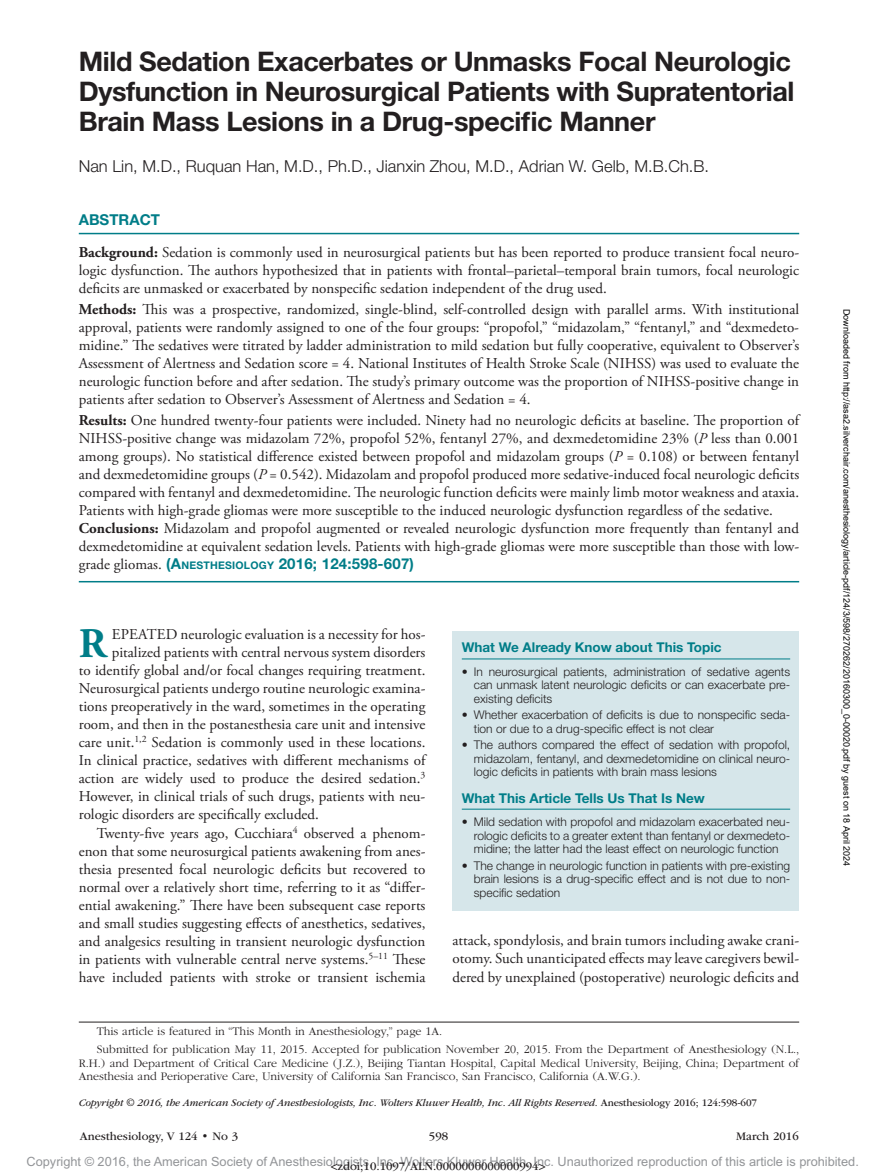
<style>
.page{position:relative;width:878px;height:1175px;background:#fff}
.page>*{position:absolute;margin:0;border:0;box-sizing:border-box;transform-origin:0 0}
.t1{font:700 42.15px "Adobe Garamond Pro";color:#007d88}
.t2{font:700 27px/30px "Helvetica Neue LT Std";letter-spacing:-.015em;color:#231f20}
.t3{font:300 16.5px "Helvetica Neue LT Std";color:#231f20}
.t4{font:15px/18px "Adobe Garamond Pro";color:#231f20;text-align:justify}
.t5{font:700 15px "Helvetica Neue LT Std";letter-spacing:.015em;color:#007d88}
.t6{font:700 13.5px "Helvetica Neue LT Std";color:#007d88}
.t7{font:12.75px "Arial MT Std";color:#939598}
.t8{font:300 12px/13.5px "Helvetica Neue LT Std";color:#231f20;text-align:justify}
.t9{font:300 12px/18px "ITC Garamond Std";color:#231f20}
.t10{font:12px "ITC Garamond Std";color:#231f20}
.t11{font:italic 10.5px "ITC Garamond Std";letter-spacing:-.01em;color:#231f20}
.t12{font:9px "Arial";color:#000}
.s1{font-weight:700}
.s2{font-style:italic}
.s3{font-family:"Adobe Garamond Pro";font-weight:400;color:#231f20}
.s4{font-size:10.5px}
.s5{font-style:normal}
</style>
<div class="page">
<div style="left:452px;top:631px;width:347px;height:279px;background:#d6e6ea"></div>
<hr style="left:462px;top:658px;width:328px;height:1px;background:#007d88">
<hr style="left:462px;top:808px;width:328px;height:1px;background:#007d88">
<hr style="left:79px;top:233px;width:720px;height:1px;background:#007d88">
<hr style="left:79px;top:581px;width:720px;height:1px;background:#007d88">
<hr style="left:79px;top:1021px;width:720px;height:1px;background:#231f20">
<h2 class="t2" style="left:79px;top:46px;width:717px">Mild Sedation Exacerbates or Unmasks Focal Neurologic<br>Dysfunction in Neurosurgical Patients with Supratentorial<br>Brain Mass Lesions in a Drug-specific Manner</h2>
<p class="t3" style="left:79px;top:156px;width:631px">Nan Lin, M.D., Ruquan Han, M.D., Ph.D., Jianxin Zhou, M.D., Adrian W. Gelb, M.B.Ch.B.</p>
<p class="t5" style="left:79px;top:211px;width:83px">ABSTRACT</p>
<p class="t4" style="left:79px;top:243px;width:721px"><span class="s1">Background:</span> Sedation is commonly used in neurosurgical patients but has been reported to produce transient focal neuro&shy;logic dysfunction. The authors hypothesized that in patients with frontal–parietal–temporal brain tumors, focal neurologic deficits are unmasked or exacerbated by nonspecific sedation independent of the drug used.</p>
<p class="t4" style="left:79px;top:300px;width:722px"><span class="s1">Methods:</span> This was a prospective, randomized, single-blind, self-controlled design with parallel arms. With institutional approval, patients were randomly assigned to one of the four groups: “propofol,” “midazolam,” “fentanyl,” and “dexmedeto&shy;midine.” The sedatives were titrated by ladder administration to mild sedation but fully cooperative, equivalent to Observer’s Assessment of Alertness and Sedation score = 4. National Institutes of Health Stroke Scale (NIHSS) was used to evaluate the neurologic function before and after sedation. The study’s primary outcome was the proportion of NIHSS-positive change in patients after sedation to Observer’s Assessment of Alertness and Sedation = 4.</p>
<p class="t4" style="left:79px;top:411px;width:722px;text-align:left"><span class="s1">Results:</span> One hundred twenty-four patients were included. Ninety had no neurologic deficits at baseline. The proportion of NIHSS-positive change was midazolam 72%, propofol 52%, fentanyl 27%, and dexmedetomidine 23% (<span class="s2">P</span> less than 0.001 among groups). No statistical difference existed between propofol and midazolam groups (<span class="s2">P</span> = 0.108) or between fentanyl and dexmedetomidine groups (<span class="s2">P</span> = 0.542). Midazolam and propofol produced more sedative-induced focal neurologic deficits compared with fentanyl and dexmedetomidine. The neurologic function deficits were mainly limb motor weakness and ataxia.<br>Patients with high-grade gliomas were more susceptible to the induced neurologic dysfunction regardless of the sedative.<br><span class="s1">Conclusions:</span> Midazolam and propofol augmented or revealed neurologic dysfunction more frequently than fentanyl and dexmedetomidine at equivalent sedation levels. Patients with high-grade gliomas were more susceptible than those with low-</p>
<p class="t5" style="left:79px;top:554px;width:337px"><span class="s3">grade gliomas.</span> (A<span class="s4">NESTHESIOLOGY</span> 2016; 124:598-607)</p>
<h1 class="t1" style="left:79px;top:619px;width:29px">R</h1>
<p class="t4" style="left:112px;top:625px;width:315px">EPEATED neurologic evaluation is a necessity for hos-</p>
<p class="t4" style="left:112px;top:643px;width:315px">pitalized patients with central nervous system disorders</p>
<p class="t4" style="left:79px;top:661px;width:348px">to identify global and/or focal changes requiring treatment.</p>
<p class="t4" style="left:79px;top:680px;width:348px">Neurosurgical patients undergo routine neurologic examina-</p>
<p class="t4" style="left:79px;top:698px;width:348px">tions preoperatively in the ward, sometimes in the operating</p>
<p class="t4" style="left:79px;top:716px;width:348px">room, and then in the postanesthesia care unit and intensive</p>
<p class="t4" style="left:79px;top:734px;width:348px">care unit.<sup>1,2</sup> Sedation is commonly used in these locations.</p>
<p class="t4" style="left:79px;top:752px;width:348px">In clinical practice, sedatives with different mechanisms of</p>
<p class="t4" style="left:79px;top:770px;width:348px">action are widely used to produce the desired sedation.<sup>3</sup></p>
<p class="t4" style="left:79px;top:788px;width:348px">However, in clinical trials of such drugs, patients with neu-</p>
<p class="t4" style="left:79px;top:806px;width:242px">rologic disorders are specifically excluded.</p>
<p class="t4" style="left:97px;top:824px;width:330px">Twenty-five years ago, Cucchiara<sup>4</sup> observed a phenom-</p>
<p class="t4" style="left:79px;top:842px;width:348px">enon that some neurosurgical patients awakening from anes-</p>
<p class="t4" style="left:79px;top:860px;width:348px">thesia presented focal neurologic deficits but recovered to</p>
<p class="t4" style="left:79px;top:878px;width:348px">normal over a relatively short time, referring to it as “differ-</p>
<p class="t4" style="left:79px;top:896px;width:348px">ential awakening.” There have been subsequent case reports</p>
<p class="t4" style="left:79px;top:914px;width:348px">and small studies suggesting effects of anesthetics, sedatives,</p>
<p class="t4" style="left:79px;top:932px;width:348px">and analgesics resulting in transient neurologic dysfunction</p>
<p class="t4" style="left:79px;top:950px;width:348px">in patients with vulnerable central nerve systems.<sup>5–11</sup> These</p>
<p class="t4" style="left:79px;top:968px;width:348px">have included patients with stroke or transient ischemia</p>
<p class="t6" style="left:462px;top:639px;width:261px">What We Already Know about This Topic</p>
<p class="t8" style="left:474px;top:664px;width:318px;text-indent:-12px">• In neurosurgical patients, administration of sedative agents can unmask latent neurologic deficits or can exacerbate pre&shy;existing deficits</p>
<p class="t8" style="left:474px;top:708px;width:318px;text-indent:-12px">• Whether exacerbation of deficits is due to nonspecific seda&shy;tion or due to a drug-specific effect is not clear</p>
<p class="t8" style="left:474px;top:738px;width:318px;text-indent:-12px">• The authors compared the effect of sedation with propofol, midazolam, fentanyl, and dexmedetomidine on clinical neuro&shy;logic deficits in patients with brain mass lesions</p>
<p class="t6" style="left:462px;top:789px;width:244px">What This Article Tells Us That Is New</p>
<p class="t8" style="left:474px;top:814px;width:318px;text-indent:-12px">• Mild sedation with propofol and midazolam exacerbated neu&shy;rologic deficits to a greater extent than fentanyl or dexmedeto&shy;midine; the latter had the least effect on neurologic function</p>
<p class="t8" style="left:474px;top:858px;width:318px;text-indent:-12px">• The change in neurologic function in patients with pre-existing brain lesions is a drug-specific effect and is not due to non&shy;specific sedation</p>
<p class="t4" style="left:452px;top:931px;width:348px;line-height:18.5px">attack, spondylosis, and brain tumors including awake crani&shy;otomy. Such unanticipated effects may leave caregivers bewil&shy;dered by unexplained (postoperative) neurologic deficits and</p>
<p class="t9" style="left:97px;top:1022px;width:704px">This article is featured in “This Month in Anesthesiology,” page 1A.<br>Submitted for publication May 11, 2015. Accepted for publication November 20, 2015. From the Department of Anesthesiology (N.L.,</p>
<p class="t9" style="left:79px;top:1056px;width:722px;line-height:13.5px">R.H.) and Department of Critical Care Medicine (J.Z.), Beijing Tiantan Hospital, Capital Medical University, Beijing, China; Department of<br>Anesthesia and Perioperative Care, University of California San Francisco, San Francisco, California (A.W.G.).</p>
<p class="t11" style="left:79px;top:1096px;width:679px">Copyright © 2016, the American Society of Anesthesiologists, Inc. Wolters Kluwer Health, Inc. All Rights Reserved. <span class="s5">Anesthesiology 2016; 124:598-607</span></p>
<p class="t10" style="left:80px;top:1130px;width:160px">Anesthesiology, V 124 • No 3</p>
<p class="t10" style="left:429px;top:1130px;width:21px">598</p>
<p class="t10" style="left:736px;top:1130px;width:64px">March 2016</p>
<p class="t12" style="left:850px;top:309px;width:559px;rotate:90deg">Downloaded from http://asa2.silverchair.com/anesthesiology/article-pdf/124/3/598/270262/20160300_0-00020.pdf by guest on 18 April 2024</p>
<p class="t7" style="left:27px;top:1154px;width:833px">Copyright © 2016, the American Society of Anesthesiologists, Inc. Wolters Kluwer Health, Inc. Unauthorized reproduction of this article is prohibited.</p>
<p class="t10" style="left:330px;top:1159px;width:216px">&lt;zdoi;10.1097/ALN.0000000000000994&gt;</p>
</div>
